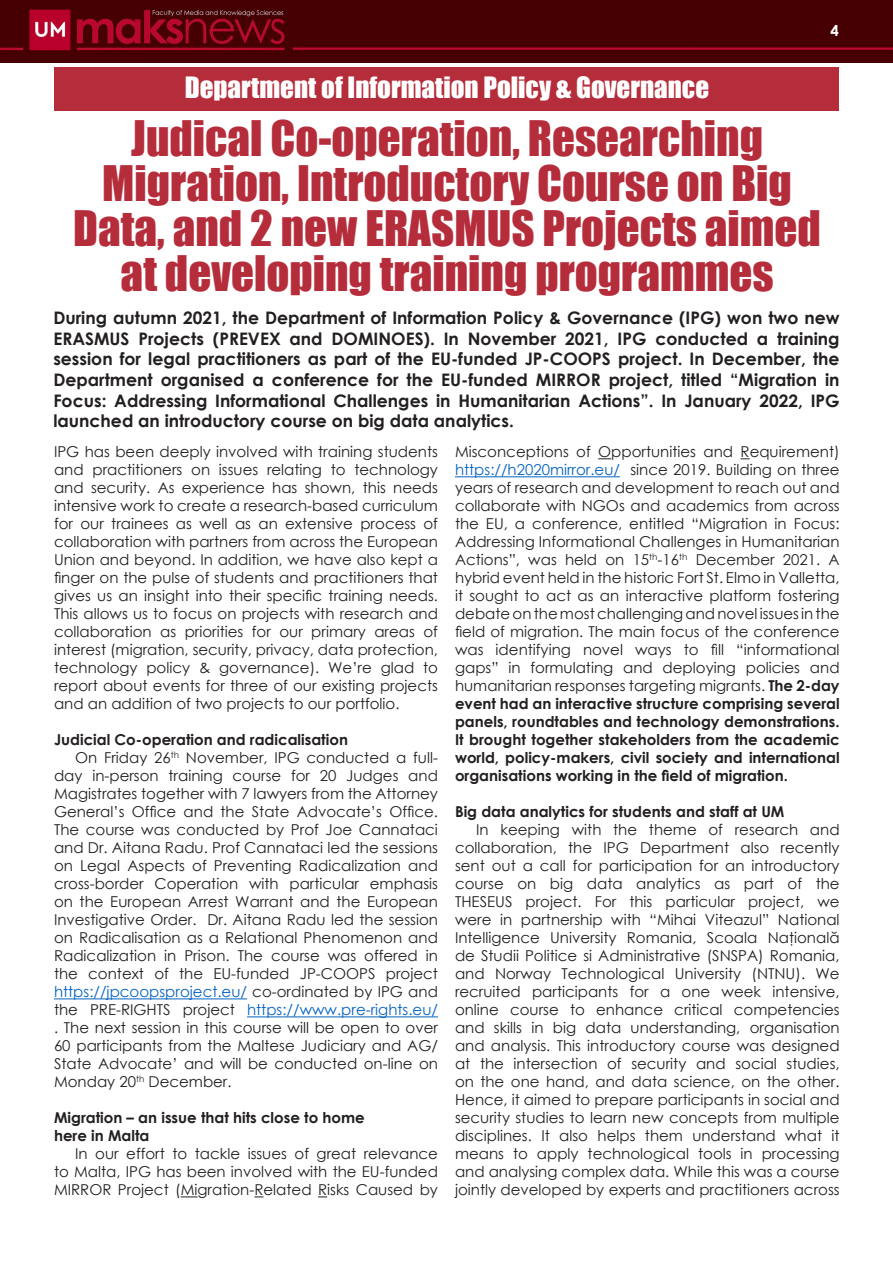
<style>
.page{position:relative;width:893px;height:1263px;background:#fff}
.page>*{position:absolute;margin:0;border:0;box-sizing:border-box;transform-origin:0 0}
.t1{font:45px/45px "Impact";color:#b52d3b;text-align:center}
.t2{font:27px "Impact";color:#fff}
.t3{font:700 17.25px/20.7px "Century Gothic";color:#231f20;text-align:justify}
.t4{font:15px/18px "Century Gothic";color:#231f20;text-align:justify}
.t5{font:700 15px/18px "Century Gothic";color:#231f20}
.t6{font:15px "Century Gothic";color:#0563c1}
.t7{font:700 15px "Century Gothic";color:#fff}
.s1{color:#231f20}
.s2{color:#0563c1}
.s3{font-weight:700}
</style>
<div class="page">
<img style="left:0;top:0;width:893px;height:62px">
<div style="left:54px;top:67px;width:785px;height:44px;background:#b52d3b"></div>
<hr style="left:54px;top:998px;width:193px;height:1px;background:#0563c1">
<hr style="left:247px;top:1016px;width:191px;height:1px;background:#0563c1">
<svg style="left:181px;top:1196px;width:17px;height:1px"></svg>
<svg style="left:598px;top:458px;width:13px;height:1px"></svg>
<hr style="left:455px;top:476px;width:165px;height:1px;background:#0563c1">
<p class="t7" style="left:831px;top:19px;width:10px">4</p>
<h2 class="t2" style="left:185px;top:67px;width:526px">Department of Information Policy &amp; Governance</h2>
<h1 class="t1" style="left:73px;top:115px;width:749px">Judical Co-operation, Researching Migration, Introductory Course on Big Data, and 2 new ERASMUS Projects aimed at developing training programmes</h1>
<p class="t3" style="left:53px;top:306px;width:788px">During autumn 2021, the Department of Information Policy &amp; Governance (IPG) won two new ERASMUS Projects (PREVEX and DOMINOES). In November 2021, IPG conducted a training session for legal practitioners as part of the EU-funded JP-COOPS project. In December, the Department organised a conference for the EU-funded MIRROR project, titled “Migration in Focus: Addressing Informational Challenges in Humanitarian Actions”. In January 2022, IPG launched an introductory course on big data analytics.</p>
<p class="t4" style="left:54px;top:443px;width:385px">IPG has been deeply involved with training students and practitioners on issues relating to technology and security. As experience has shown, this needs intensive work to create a research-based curriculum for our trainees as well as an extensive process of collaboration with partners from across the European Union and beyond. In addition, we have also kept a finger on the pulse of students and practitioners that gives us an insight into their specific training needs.<br>This allows us to focus on projects with research and collaboration as priorities for our primary areas of interest (migration, security, privacy, data protection, technology policy &amp; governance). We’re glad to report about events for three of our existing projects and an addition of two projects to our portfolio.</p>
<p class="t5" style="left:54px;top:730px;width:295px">Judicial Co-operation and radicalisation</p>
<p class="t4" style="left:75px;top:749px;width:364px">On Friday 26<sup>th</sup> November, IPG conducted a full-</p>
<p class="t4" style="left:54px;top:767px;width:385px">day in-person training course for 20 Judges and</p>
<p class="t4" style="left:54px;top:785px;width:385px">Magistrates together with 7 lawyers from the Attorney</p>
<p class="t4" style="left:54px;top:803px;width:385px">General’s Office and the State Advocate’s Office.</p>
<p class="t4" style="left:54px;top:821px;width:385px">The course was conducted by Prof Joe Cannataci</p>
<p class="t4" style="left:54px;top:839px;width:385px">and Dr. Aitana Radu. Prof Cannataci led the sessions</p>
<p class="t4" style="left:54px;top:857px;width:385px">on Legal Aspects of Preventing Radicalization and</p>
<p class="t4" style="left:54px;top:875px;width:385px">cross-border Coperation with particular emphasis</p>
<p class="t4" style="left:54px;top:893px;width:385px">on the European Arrest Warrant and the European</p>
<p class="t4" style="left:54px;top:911px;width:385px">Investigative Order. Dr. Aitana Radu led the session</p>
<p class="t4" style="left:54px;top:929px;width:385px">on Radicalisation as a Relational Phenomenon and</p>
<p class="t4" style="left:54px;top:947px;width:385px">Radicalization in Prison. The course was offered in</p>
<p class="t4" style="left:54px;top:965px;width:385px">the context of the EU-funded JP-COOPS project</p>
<p class="t6" style="left:54px;top:981px;width:385px">https://jpcoopsproject.eu/ <span class="s1">co-ordinated by IPG and</span></p>
<p class="t6" style="left:54px;top:999px;width:385px"><span class="s1">the PRE-RIGHTS project</span> https://www.pre-rights.eu/</p>
<p class="t4" style="left:54px;top:1019px;width:385px">. The next session in this course will be open to over</p>
<p class="t4" style="left:54px;top:1037px;width:385px">60 participants from the Maltese Judiciary and AG/</p>
<p class="t4" style="left:54px;top:1055px;width:385px">State Advocate’ and will be conducted on-line on</p>
<p class="t4" style="left:54px;top:1073px;width:179px">Monday 20<sup>th</sup> December.</p>
<p class="t5" style="left:54px;top:1108px;width:312px">Migration – an issue that hits close to home here in Malta</p>
<p class="t4" style="left:54px;top:1145px;width:385px;text-indent:21px">In our effort to tackle issues of great relevance to Malta, IPG has been involved with the EU-funded MIRROR Project (Migration-Related Risks Caused by</p>
<p class="t4" style="left:455px;top:443px;width:386px">Misconceptions of Opportunities and Requirement) <span class="s2">https://h2020mirror.eu/</span> since 2019. Building on three years of research and development to reach out and collaborate with NGOs and academics from across the EU, a conference, entitled “Migration in Focus:<br>Addressing Informational Challenges in Humanitarian Actions”, was held on 15<sup>th</sup>-16<sup>th</sup> December 2021. A hybrid event held in the historic Fort St. Elmo in Valletta, it sought to act as an interactive platform fostering debate on the most challenging and novel issues in the field of migration. The main focus of the conference was identifying novel ways to fill “informational gaps” in formulating and deploying policies and humanitarian responses targeting migrants. <span class="s3">The 2-day event had an interactive structure comprising several panels, roundtables and technology demonstrations.<br>It brought together stakeholders from the academic world, policy-makers, civil society and international organisations working in the field of migration.</span></p>
<p class="t5" style="left:455px;top:802px;width:331px">Big data analytics for students and staff at UM</p>
<p class="t4" style="left:455px;top:821px;width:386px;text-indent:21px">In keeping with the theme of research and collaboration, the IPG Department also recently sent out a call for participation for an introductory course on big data analytics as part of the THESEUS project. For this particular project, we were in partnership with “Mihai Viteazul” National Intelligence University Romania, Scoala Naţională de Studii Politice si Administrative (SNSPA) Romania, and Norway Technological University (NTNU). We recruited participants for a one week intensive, online course to enhance critical competencies and skills in big data understanding, organisation and analysis. This introductory course was designed at the intersection of security and social studies, on the one hand, and data science, on the other.<br>Hence, it aimed to prepare participants in social and security studies to learn new concepts from multiple disciplines. It also helps them understand what it means to apply technological tools in processing and analysing complex data. While this was a course jointly developed by experts and practitioners across</p>
</div>
